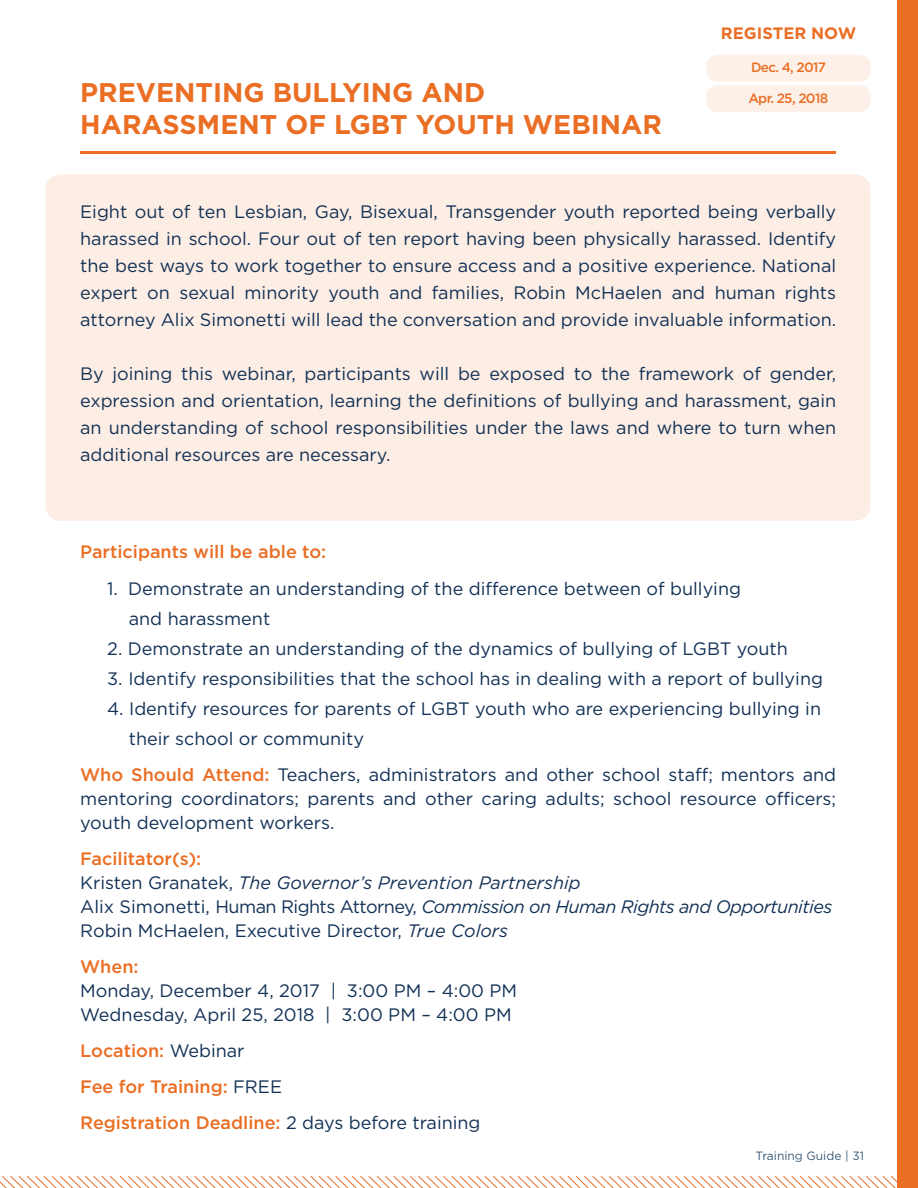
<style>
.page{position:relative;width:918px;height:1188px;background:#fff}
.page>*{position:absolute;margin:0;border:0;box-sizing:border-box;transform-origin:0 0}
.t1{font:700 27px/32.4px "Gotham";color:#ea6e24}
.t2{font:18px/27px "Gotham";color:#133155;text-align:justify}
.t3{font:italic 18px/24px "Gotham";letter-spacing:-.03em;color:#133155}
.t4{font:500 18px/36px "Gotham";color:#ea6e24}
.t5{font:700 16.5px "Gotham";color:#ea6e24}
.t6{font:500 13.5px "Gotham";letter-spacing:-.05em;color:#ea6e24}
.t7{font:12px "Gotham";color:#3b5d7a}
.s1{font-weight:500;color:#ea6e24}
.s2{font-weight:500;font-style:normal;color:#ea6e24}
.s3{font-style:normal}
.s4{font-weight:400;color:#133155}
</style>
<div class="page">
<div style="left:897px;top:0;width:21px;height:1188px;background:#ea6e24"></div>
<svg style="left:0;top:1176px;width:897px;height:12px"></svg>
<hr style="left:80px;top:151px;width:756px;height:2px;background:#ea6e24">
<div style="left:45px;top:174px;width:825px;height:347px;background:#fcede5;border-radius:15px"></div>
<div style="left:706px;top:55px;width:165px;height:27px;background:#fcf0e9;border-radius:12px"></div>
<div style="left:706px;top:85px;width:165px;height:27px;background:#fcf0e9;border-radius:12px"></div>
<h1 class="t1" style="left:80px;top:76px;width:583px">PREVENTING BULLYING AND<br>HARASSMENT OF LGBT YOUTH WEBINAR</h1>
<p class="t5" style="left:721px;top:23px;width:137px">REGISTER NOW</p>
<p class="t6" style="left:751px;top:60px;width:77px">Dec. 4, 2017</p>
<p class="t6" style="left:748px;top:90px;width:81px">Apr. 25, 2018</p>
<p class="t2" style="left:80px;top:198px;width:758px">Eight out of ten Lesbian, Gay, Bisexual, Transgender youth reported being verbally harassed in school. Four out of ten report having been physically harassed. Identify the best ways to work together to ensure access and a positive experience. National expert on sexual minority youth and families, Robin McHaelen and human rights attorney Alix Simonetti will lead the conversation and provide invaluable information.</p>
<p class="t2" style="left:80px;top:360px;width:757px">By joining this webinar, participants will be exposed to the framework of gender, expression and orientation, learning the definitions of bullying and harassment, gain an understanding of school responsibilities under the laws and where to turn when additional resources are necessary.</p>
<p class="t4" style="left:80px;top:533px;width:248px">Participants will be able to:</p>
<p class="t2" style="left:129px;top:573px;width:614px;line-height:30px;text-indent:-22px">1. Demonstrate an understanding of the difference between of bullying and harassment</p>
<p class="t2" style="left:107px;top:635px;width:682px">2. Demonstrate an understanding of the dynamics of bullying of LGBT youth</p>
<p class="t2" style="left:107px;top:665px;width:717px">3. Identify responsibilities that the school has in dealing with a report of bullying</p>
<p class="t2" style="left:129px;top:693px;width:694px;line-height:30px;text-indent:-22px">4. Identify resources for parents of LGBT youth who are experiencing bullying in their school or community</p>
<p class="t2" style="left:80px;top:763px;width:757px;line-height:24px"><span class="s1">Who Should Attend:</span> Teachers, administrators and other school staff; mentors and mentoring coordinators; parents and other caring adults; school resource officers; youth development workers.</p>
<p class="t3" style="left:80px;top:847px;width:754px"><span class="s2">Facilitator(s):<br></span><span class="s3">Kristen Granatek,</span> The Governor’s Prevention Partnership<br><span class="s3">Alix Simonetti, Human Rights Attorney,</span> Commission on Human Rights and Opportunities <span class="s3">Robin McHaelen, Executive Director,</span> True Colors</p>
<p class="t4" style="left:80px;top:949px;width:60px">When:</p>
<p class="t2" style="left:80px;top:979px;width:438px;line-height:24px">Monday, December 4, 2017 | 3:00 PM – 4:00 PM<br>Wednesday, April 25, 2018 | 3:00 PM – 4:00 PM</p>
<p class="t4" style="left:80px;top:1033px;width:402px">Location: <span class="s4">Webinar<br></span>Fee for Training: <span class="s4">FREE<br></span>Registration Deadline: <span class="s4">2 days before training</span></p>
<p class="t7" style="left:756px;top:1149px;width:110px">Training Guide | 31</p>
</div>
